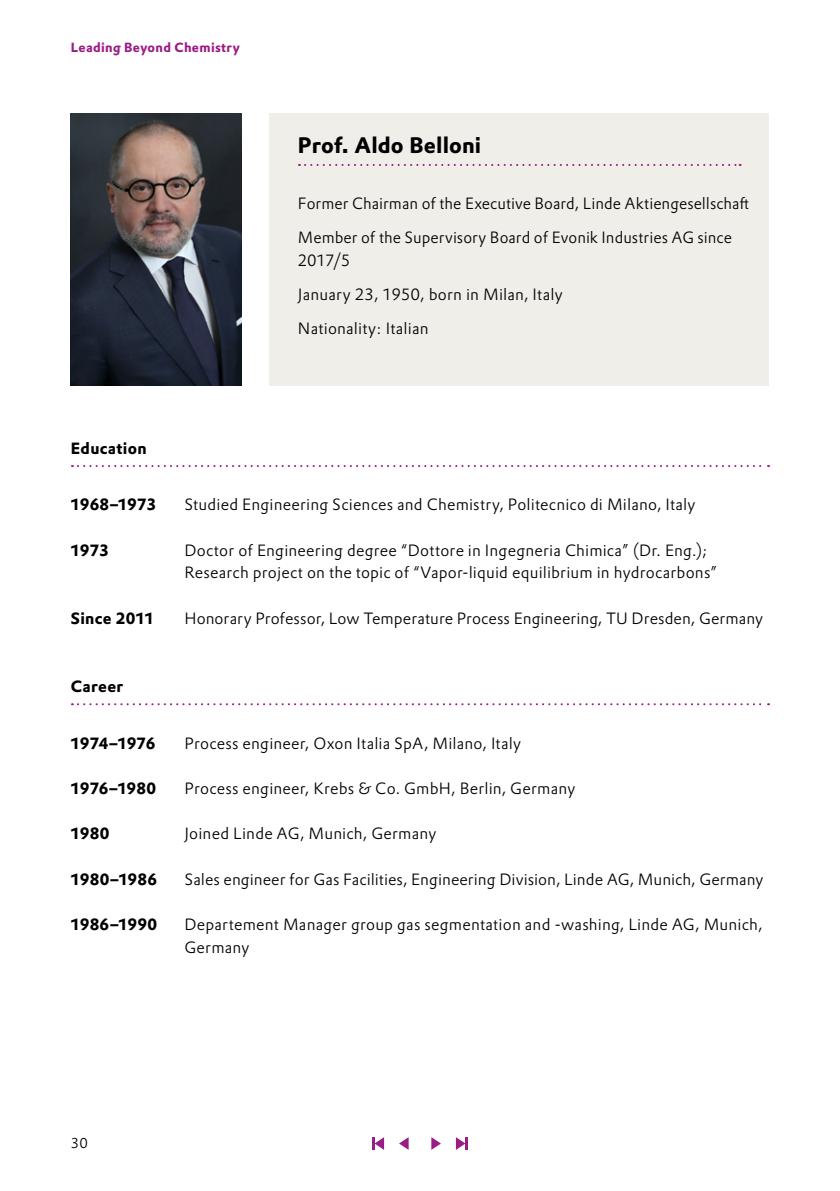
<style>
.page{position:relative;width:840px;height:1191px;background:#fff}
.page>*{position:absolute;margin:0;border:0;box-sizing:border-box;transform-origin:0 0}
.t1{font:700 22px "Evonik Prokyon";letter-spacing:.005em;color:#000}
.Body_Lebenslauf_8pt{font:300 16px/22.6px "Evonik Prokyon";letter-spacing:.01em;color:#000}
.Body_Lebenslauf_8pt-2{font:700 16px "Evonik Prokyon";letter-spacing:.015em;color:#000}
.Head_Lebenslauf_8pt{font:700 16px "Evonik Prokyon";letter-spacing:.015em;color:#000}
.t2{font:300 14px "Evonik Prokyon";color:#000}
.t3{font:700 13px "Evonik Prokyon";letter-spacing:.025em;color:#991d85}
</style>
<div class="page">
<svg style="left:72px;top:465px;width:696px;height:2px"></svg>
<svg style="left:72px;top:703px;width:696px;height:2px"></svg>
<div style="left:269px;top:113px;width:499px;height:273px;background:#f0eee9"></div>
<svg style="left:299px;top:164px;width:441px;height:2px"></svg>
<img style="left:71px;top:113px;width:170px;height:273px">
<svg style="left:372px;top:1137px;width:12px;height:12px"></svg>
<svg style="left:399px;top:1137px;width:9px;height:12px"></svg>
<svg style="left:455px;top:1137px;width:12px;height:12px"></svg>
<svg style="left:431px;top:1137px;width:9px;height:12px"></svg>
<p class="t3" style="left:71px;top:37px;width:170px">Leading Beyond Chemistry</p>
<p class="Head_Lebenslauf_8pt" style="left:71px;top:435px;width:77px">Education</p>
<p class="t1" style="left:298px;top:127px;width:185px">Prof. Aldo Belloni</p>
<p class="Body_Lebenslauf_8pt" style="left:298px;top:191px;width:452px">Former Chairman of the Executive Board, Linde Aktiengesellschaft</p>
<p class="Body_Lebenslauf_8pt" style="left:298px;top:225px;width:435px">Member of the Supervisory Board of Evonik Industries AG since<br>2017/5</p>
<p class="Body_Lebenslauf_8pt" style="left:298px;top:282px;width:266px">January 23, 1950, born in Milan, Italy</p>
<p class="Body_Lebenslauf_8pt" style="left:298px;top:316px;width:132px">Nationality: Italian</p>
<p class="Body_Lebenslauf_8pt-2" style="left:71px;top:492px;width:87px">1968–1973</p>
<p class="Body_Lebenslauf_8pt" style="left:184px;top:492px;width:512px">Studied Engineering Sciences and Chemistry, Politecnico di Milano, Italy</p>
<p class="Body_Lebenslauf_8pt-2" style="left:71px;top:537px;width:40px">1973</p>
<p class="Body_Lebenslauf_8pt" style="left:184px;top:538px;width:534px">Doctor of Engineering degree “Dottore in Ingegneria Chimica” (Dr. Eng.);<br>Research project on the topic of “Vapor-liquid equilibrium in hydrocarbons”</p>
<p class="Body_Lebenslauf_8pt-2" style="left:71px;top:605px;width:85px">Since 2011</p>
<p class="Body_Lebenslauf_8pt" style="left:184px;top:606px;width:580px">Honorary Professor, Low Temperature Process Engineering, TU Dresden, Germany</p>
<p class="Head_Lebenslauf_8pt" style="left:71px;top:673px;width:54px">Career</p>
<p class="Body_Lebenslauf_8pt-2" style="left:71px;top:730px;width:86px">1974–1976</p>
<p class="Body_Lebenslauf_8pt" style="left:184px;top:730px;width:338px">Process engineer, Oxon Italia SpA, Milano, Italy</p>
<p class="Body_Lebenslauf_8pt-2" style="left:71px;top:775px;width:87px">1976–1980</p>
<p class="Body_Lebenslauf_8pt" style="left:184px;top:776px;width:392px">Process engineer, Krebs &amp; Co. GmbH, Berlin, Germany</p>
<p class="Body_Lebenslauf_8pt-2" style="left:71px;top:820px;width:40px">1980</p>
<p class="Body_Lebenslauf_8pt" style="left:184px;top:821px;width:253px">Joined Linde AG, Munich, Germany</p>
<p class="Body_Lebenslauf_8pt-2" style="left:71px;top:866px;width:88px">1980–1986</p>
<p class="Body_Lebenslauf_8pt" style="left:184px;top:866px;width:580px">Sales engineer for Gas Facilities, Engineering Division, Linde AG, Munich, Germany</p>
<p class="Body_Lebenslauf_8pt-2" style="left:71px;top:911px;width:88px">1986–1990</p>
<p class="Body_Lebenslauf_8pt" style="left:184px;top:912px;width:579px">Departement Manager group gas segmentation and -washing, Linde AG, Munich,<br>Germany</p>
<p class="t2" style="left:71px;top:1132px;width:19px">30</p>
</div>
